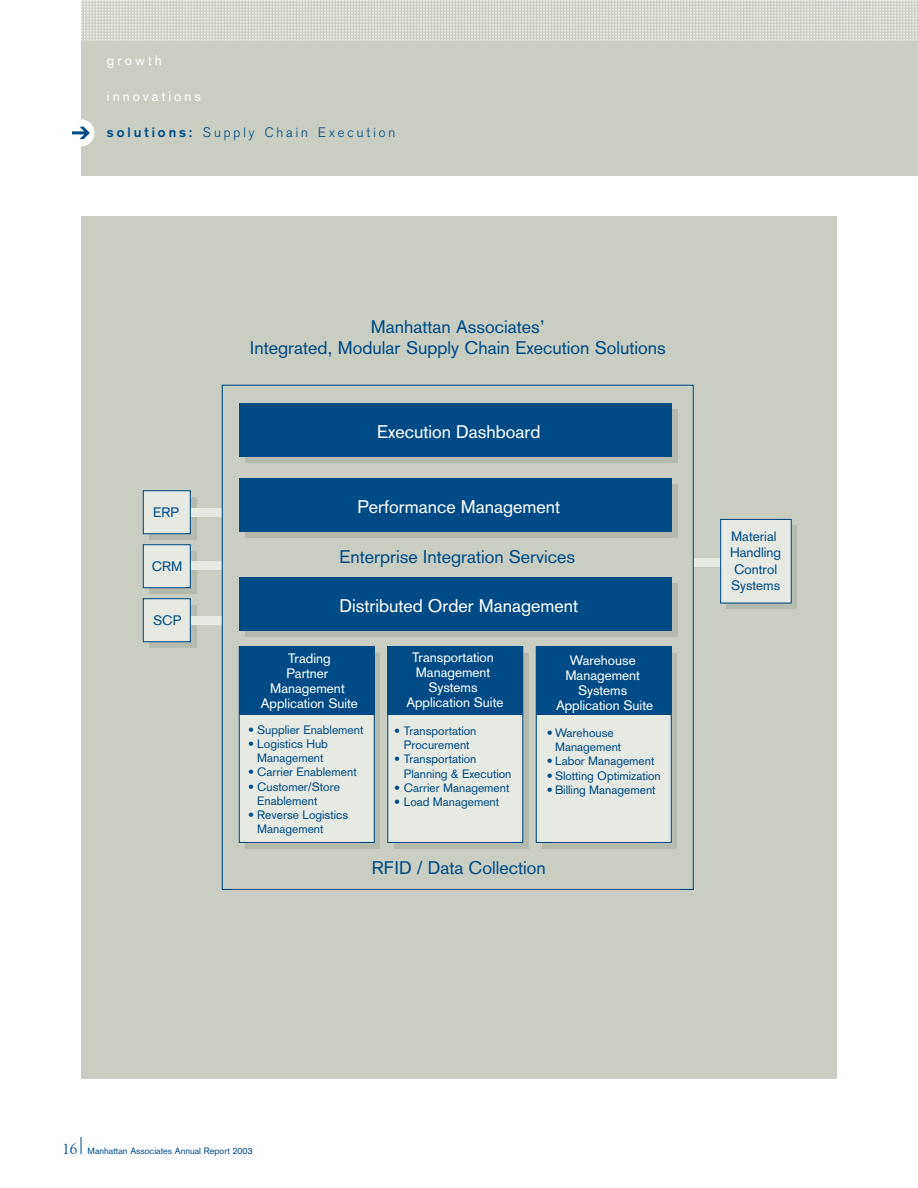
<style>
.page{position:relative;width:918px;height:1188px;background:#fff}
.page>*{position:absolute;margin:0;border:0;box-sizing:border-box;transform-origin:0 0}
.t1{font:18px/21.6px "Akzidenz Grotesk";color:#004b85;text-align:center}
.t2{font:18px "Akzidenz Grotesk";color:#fff}
.t3{font:13.5px/15px "Akzidenz Grotesk";color:#fff;text-align:center}
.t4{font:13.5px/16.5px "Akzidenz Grotesk";color:#004b85}
.t5{font:300 13.5px "Akzidenz Grotesk";letter-spacing:.22em;color:#004b85}
.t6{font:13.5px "Akzidenz Grotesk";letter-spacing:.22em;color:#fff}
.t7{font:700 13.5px "Akzidenz Grotesk";letter-spacing:.22em;color:#004b85}
.t8{font:12px/14.2px "Akzidenz Grotesk";color:#004b85}
.t9{font:9px "Akzidenz Grotesk";color:#004b85}
.s1{font-family:"Goudy";font-size:15px}
</style>
<div class="page">
<div style="left:81px;top:36px;width:837px;height:140px;background:#cacec2"></div>
<img style="left:81px;top:0;width:837px;height:40px">
<svg style="left:81px;top:1137px;width:1px;height:17px"></svg>
<div style="left:81px;top:216px;width:756px;height:863px;background:#cacec2"></div>
<div style="left:727px;top:525px;width:70px;height:84px;background:#b5baaf"></div>
<div style="left:693px;top:558px;width:39px;height:9px;background:#e7e9e3"></div>
<div style="left:720px;top:519px;width:72px;height:85px;background:#e7e9e3;border:1px solid #004b85"></div>
<div style="left:149px;top:605px;width:47px;height:43px;background:#b5baaf"></div>
<div style="left:149px;top:551px;width:47px;height:43px;background:#b5baaf"></div>
<div style="left:149px;top:497px;width:47px;height:43px;background:#b5baaf"></div>
<div style="left:176px;top:508px;width:46px;height:9px;background:#e7e9e3"></div>
<div style="left:176px;top:562px;width:46px;height:8px;background:#e7e9e3"></div>
<div style="left:176px;top:616px;width:46px;height:8px;background:#e7e9e3"></div>
<div style="left:245px;top:409px;width:432px;height:54px;background:#b5baaf"></div>
<div style="left:245px;top:484px;width:432px;height:54px;background:#b5baaf"></div>
<div style="left:143px;top:490px;width:48px;height:44px;background:#e7e9e3;border:1px solid #004b85"></div>
<div style="left:143px;top:544px;width:48px;height:44px;background:#e7e9e3;border:1px solid #004b85"></div>
<div style="left:143px;top:598px;width:48px;height:44px;background:#e7e9e3;border:1px solid #004b85"></div>
<div style="left:245px;top:653px;width:135px;height:195px;background:#b5baaf"></div>
<div style="left:394px;top:653px;width:135px;height:195px;background:#b5baaf"></div>
<div style="left:542px;top:653px;width:135px;height:195px;background:#b5baaf"></div>
<div style="left:239px;top:403px;width:432px;height:54px;background:#004b85"></div>
<div style="left:239px;top:478px;width:432px;height:54px;background:#004b85"></div>
<div style="left:245px;top:583px;width:432px;height:54px;background:#b5baaf"></div>
<div style="left:239px;top:577px;width:432px;height:54px;background:#004b85"></div>
<div style="left:239px;top:646px;width:136px;height:197px;background:#e7e9e3;border:1px solid #004b85"></div>
<div style="left:387px;top:646px;width:136px;height:197px;background:#e7e9e3;border:1px solid #004b85"></div>
<div style="left:536px;top:646px;width:136px;height:197px;background:#e7e9e3;border:1px solid #004b85"></div>
<div style="left:239px;top:647px;width:136px;height:68px;background:#004b85"></div>
<div style="left:388px;top:647px;width:135px;height:68px;background:#004b85"></div>
<div style="left:536px;top:647px;width:136px;height:68px;background:#004b85"></div>
<div style="left:68px;top:119px;width:26px;height:27px;background:#fff;border-radius:50%"></div>
<svg style="left:72px;top:127px;width:18px;height:12px"></svg>
<p class="t3" style="left:107px;top:54px;width:56px">growth</p>
<p class="t6" style="left:107px;top:91px;width:95px">innovations</p>
<p class="t7" style="left:107px;top:127px;width:87px">solutions:</p>
<p class="t5" style="left:203px;top:128px;width:194px">Supply Chain Execution</p>
<p class="t4" style="left:153px;top:505px;width:27px">ERP</p>
<p class="t4" style="left:152px;top:559px;width:32px">CRM</p>
<p class="t4" style="left:153px;top:613px;width:30px">SCP</p>
<h1 class="t1" style="left:250px;top:317px;width:418px">Manhattan Associates’<br>Integrated, Modular Supply Chain Execution Solutions</h1>
<h1 class="t2" style="left:377px;top:425px;width:165px">Execution Dashboard</h1>
<h1 class="t2" style="left:358px;top:500px;width:204px">Performance Management</h1>
<h1 class="t1" style="left:340px;top:548px;width:237px">Enterprise Integration Services</h1>
<h1 class="t2" style="left:340px;top:599px;width:240px">Distributed Order Management</h1>
<p class="t3" style="left:261px;top:652px;width:99px">Trading<br>Partner<br>Management<br>Application Suite</p>
<p class="t3" style="left:406px;top:651px;width:99px">Transportation<br>Management<br>Systems<br>Application Suite</p>
<p class="t8" style="left:248px;top:724px;width:117px">• Supplier Enablement</p>
<p class="t8" style="left:248px;top:738px;width:81px;text-align:center">• Logistics Hub<br>Management</p>
<p class="t8" style="left:248px;top:766px;width:110px">• Carrier Enablement</p>
<p class="t8" style="left:257px;top:781px;width:84px;text-indent:-9px">• Customer/Store<br>Enablement</p>
<p class="t8" style="left:257px;top:809px;width:92px;text-indent:-9px">• Reverse Logistics<br>Management</p>
<p class="t8" style="left:394px;top:725px;width:84px;text-align:center">• Transportation<br>Procurement</p>
<p class="t8" style="left:404px;top:753px;width:109px;text-indent:-10px">• Transportation<br>Planning &amp; Execution</p>
<p class="t8" style="left:394px;top:782px;width:117px">• Carrier Management</p>
<p class="t8" style="left:394px;top:796px;width:107px">• Load Management</p>
<p class="t3" style="left:556px;top:654px;width:99px">Warehouse<br>Management<br>Systems<br>Application Suite</p>
<p class="t8" style="left:555px;top:727px;width:68px;text-indent:-8px">• Warehouse<br>Management</p>
<p class="t8" style="left:547px;top:755px;width:109px">• Labor Management</p>
<p class="t8" style="left:547px;top:769px;width:116px">• Slotting Optimization</p>
<p class="t8" style="left:547px;top:784px;width:110px">• Billing Management</p>
<h1 class="t1" style="left:372px;top:858px;width:176px">RFID / Data Collection</h1>
<p class="t4" style="left:730px;top:529px;width:53px">Material<br>Handling<br>Control<br>Systems</p>
<p class="t9" style="left:63px;top:1148px;width:192px"><span class="s1">16</span> Manhattan Associates Annual Report 2003</p>
</div>
